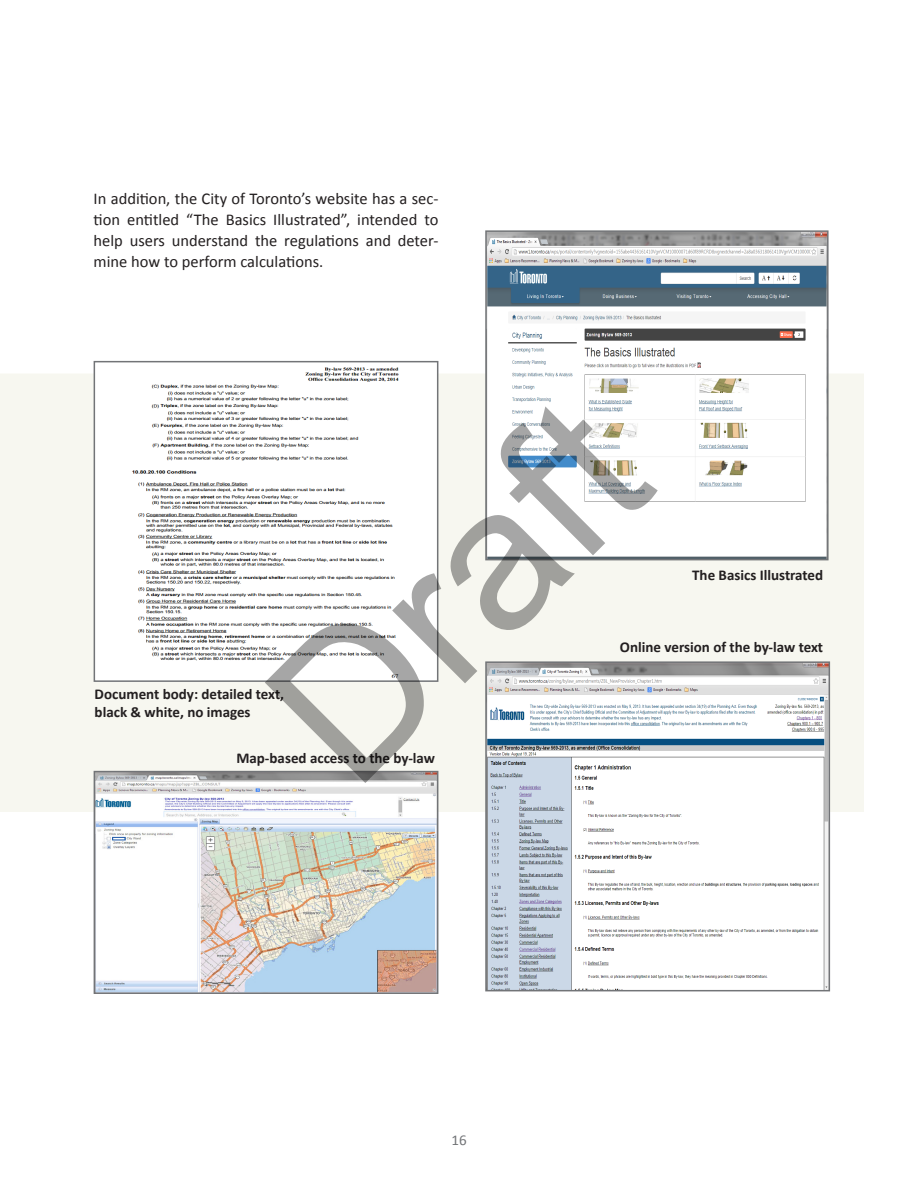
<style>
.page{position:relative;width:918px;height:1188px;background:#fff}
.page>*{position:absolute;margin:0;border:0;box-sizing:border-box;transform-origin:0 0}
.t1{font:198.6px "Arial";color:rgb(0 0 0/.35)}
.t2{font:16.5px/21px "Calibri";color:#231f20;text-align:justify}
.t3{font:700 15px/18px "Calibri";color:#231f20}
.t4{font:15px "Calibri";color:#727477}
</style>
<div class="page">
<div style="left:1px;top:374px;width:862px;height:437px;background:#f7f7f0"></div>
<img style="left:97px;top:774px;width:338px;height:217px">
<div style="left:94px;top:771px;width:344px;height:223px;border:2px solid #727477"></div>
<img style="left:97px;top:367px;width:338px;height:312px">
<div style="left:94px;top:361px;width:344px;height:321px;border:2px solid #727477"></div>
<img style="left:488px;top:664px;width:339px;height:324px">
<div style="left:485px;top:661px;width:345px;height:330px;border:2px solid #727477"></div>
<img style="left:488px;top:233px;width:338px;height:324px">
<div style="left:485px;top:230px;width:344px;height:330px;border:2px solid #727477"></div>
<p class="t2" style="left:94px;top:187px;width:346px">In addition, the City of Toronto’s website has a sec&shy;tion entitled “The Basics Illustrated”, intended to help users understand the regulations and deter&shy;mine how to perform calculations.</p>
<h1 class="t1" style="left:208px;top:648px;width:432px;rotate:-45deg">Draft</h1>
<p class="t3" style="left:692px;top:565px;width:132px">The Basics Illustrated</p>
<p class="t3" style="left:620px;top:637px;width:205px">Online version of the by-law text</p>
<p class="t3" style="left:95px;top:684px;width:191px">Document body: detailed text, black &amp; white, no images</p>
<p class="t3" style="left:236px;top:748px;width:200px">Map-based access to the by-law</p>
<p class="t4" style="left:451px;top:1130px;width:17px">16</p>
</div>
